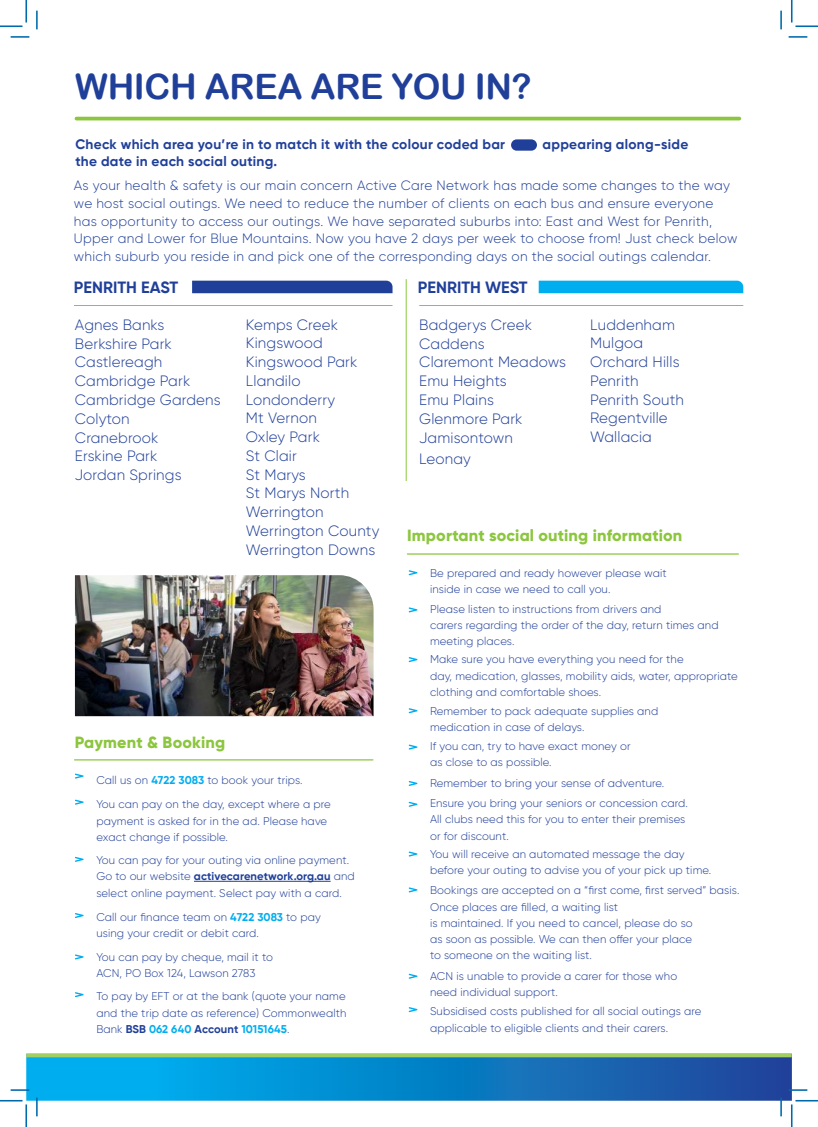
<style>
.page{position:relative;width:818px;height:1127px;background:#fff}
.page>*{position:absolute;margin:0;border:0;box-sizing:border-box;transform-origin:0 0}
.t1{font:35px "Arial Rounded MT Bold";letter-spacing:-.01em;color:#203f99}
.t2{font:800 16.25px "Gilroy";letter-spacing:.01em;color:#8cc63e}
.t3{font:700 16.25px "Gilroy";color:#203f99}
.t4{font:300 15px/18.8px "Gilroy";letter-spacing:.01em;color:#203f99}
.t5{font:700 13.75px "Gilroy";letter-spacing:.02em;color:#203f99}
.t6{font:300 13.5px/17.5px "Gilroy";letter-spacing:.02em;color:#203f99}
.t7{font:300 11.25px/16.2px "Gilroy";letter-spacing:.01em;color:#203f99}
.s1{font-weight:700;color:#00adef}
.s2{font-weight:700}
</style>
<div class="page">
<div style="left:511px;top:139px;width:26px;height:12px;background:#203f99;border-radius:6px"></div>
<hr style="left:76px;top:117px;width:663px;height:3px;background:#8cc63e">
<img style="left:26px;top:1056px;width:766px;height:44px">
<hr style="left:26px;top:1053px;width:766px;height:3px;background:#a3cf62">
<hr style="left:406px;top:279px;width:1px;height:202px;background:#8cc63e">
<hr style="left:74px;top:305px;width:318px;height:1px;background:#8cc63e">
<svg style="left:539px;top:280px;width:204px;height:13px;background:#0db2ef"></svg>
<svg style="left:192px;top:280px;width:200px;height:13px;background:#2b499e"></svg>
<hr style="left:419px;top:305px;width:324px;height:1px;background:#8cc63e">
<hr style="left:194px;top:880px;width:137px;height:1px;background:#203f99">
<hr style="left:75px;top:759px;width:298px;height:1px;background:#8cc63e">
<hr style="left:407px;top:553px;width:331px;height:1px;background:#8cc63e">
<svg style="left:75px;top:773px;width:9px;height:5px"></svg>
<svg style="left:75px;top:799px;width:9px;height:5px"></svg>
<svg style="left:75px;top:856px;width:9px;height:5px"></svg>
<svg style="left:75px;top:913px;width:9px;height:4px"></svg>
<svg style="left:75px;top:954px;width:9px;height:5px"></svg>
<svg style="left:75px;top:992px;width:9px;height:4px"></svg>
<svg style="left:409px;top:570px;width:8px;height:5px"></svg>
<svg style="left:409px;top:607px;width:8px;height:5px"></svg>
<svg style="left:409px;top:657px;width:8px;height:5px"></svg>
<svg style="left:409px;top:708px;width:8px;height:5px"></svg>
<svg style="left:409px;top:781px;width:8px;height:4px"></svg>
<svg style="left:409px;top:851px;width:8px;height:5px"></svg>
<svg style="left:409px;top:744px;width:8px;height:5px"></svg>
<svg style="left:409px;top:887px;width:8px;height:5px"></svg>
<svg style="left:409px;top:973px;width:8px;height:5px"></svg>
<svg style="left:409px;top:1007px;width:8px;height:4px"></svg>
<svg style="left:409px;top:801px;width:8px;height:5px"></svg>
<img style="left:75px;top:575px;width:298px;height:141px">
<svg style="left:11px;top:36px;width:18px;height:2px"></svg>
<svg style="left:788px;top:36px;width:19px;height:2px"></svg>
<svg style="left:11px;top:1088px;width:18px;height:2px"></svg>
<svg style="left:788px;top:1088px;width:19px;height:2px"></svg>
<svg style="left:36px;top:11px;width:2px;height:18px"></svg>
<svg style="left:36px;top:1097px;width:2px;height:18px"></svg>
<svg style="left:780px;top:11px;width:2px;height:18px"></svg>
<svg style="left:780px;top:1097px;width:2px;height:18px"></svg>
<hr style="left:0;top:25px;width:23px;height:2px;background:#0069ab">
<hr style="left:795px;top:25px;width:23px;height:2px;background:#0069ab">
<hr style="left:0;top:1099px;width:23px;height:2px;background:#0069ab">
<hr style="left:795px;top:1099px;width:23px;height:2px;background:#0069ab">
<hr style="left:25px;top:0;width:2px;height:22px;background:#0069ab">
<hr style="left:25px;top:1104px;width:2px;height:22px;background:#0069ab">
<svg style="left:791px;top:0;width:1px;height:22px"></svg>
<svg style="left:791px;top:1104px;width:1px;height:22px"></svg>
<h1 class="t1" style="left:75px;top:74px;width:458px">WHICH AREA ARE YOU IN?</h1>
<p class="t5" style="left:75px;top:138px;width:431px">Check which area you’re in to match it with the colour coded bar</p>
<p class="t5" style="left:542px;top:138px;width:147px">appearing along-side</p>
<p class="t5" style="left:75px;top:154px;width:203px">the date in each social outing.</p>
<p class="t6" style="left:74px;top:178px;width:665px">As your health &amp; safety is our main concern Active Care Network has made some changes to the way we host social outings. We need to reduce the number of clients on each bus and ensure everyone has opportunity to access our outings. We have separated suburbs into: East and West for Penrith, Upper and Lower for Blue Mountains. Now you have 2 days per week to choose from! Just check below which suburb you reside in and pick one of the corresponding days on the social outings calendar.</p>
<h2 class="t3" style="left:74px;top:280px;width:106px">PENRITH EAST</h2>
<h2 class="t3" style="left:418px;top:280px;width:111px">PENRITH WEST</h2>
<h3 class="t4" style="left:419px;top:316px;width:148px">Badgerys Creek<br>Caddens<br>Claremont Meadows<br>Emu Heights<br>Emu Plains<br>Glenmore Park<br>Jamisontown</h3>
<h3 class="t4" style="left:419px;top:450px;width:53px">Leonay</h3>
<h3 class="t4" style="left:75px;top:316px;width:147px">Agnes Banks<br>Berkshire Park<br>Castlereagh<br>Cambridge Park<br>Cambridge Gardens<br>Colyton<br>Cranebrook<br>Erskine Park<br>Jordan Springs</h3>
<h3 class="t4" style="left:246px;top:316px;width:135px">Kemps Creek<br>Kingswood<br>Kingswood Park<br>Llandilo<br>Londonderry<br>Mt Vernon<br>Oxley Park<br>St Clair<br>St Marys<br>St Marys North<br>Werrington<br>Werrington County<br>Werrington Downs</h3>
<h3 class="t4" style="left:590px;top:316px;width:95px">Luddenham<br>Mulgoa<br>Orchard Hills<br>Penrith<br>Penrith South<br>Regentville<br>Wallacia</h3>
<h2 class="t2" style="left:407px;top:528px;width:276px">Important social outing information</h2>
<h2 class="t2" style="left:75px;top:735px;width:152px">Payment &amp; Booking</h2>
<p class="t7" style="left:96px;top:768px;width:236px;line-height:24.4px">Call us on <span class="s1">4722 3083</span> to book your trips.<br>You can pay on the day, except where a pre</p>
<p class="t7" style="left:96px;top:813px;width:232px">payment is asked for in the ad. Please have exact change if possible.</p>
<p class="t7" style="left:96px;top:852px;width:260px">You can pay for your outing via online payment.<br>Go to our website <span class="s2">activecarenetwork.org.au</span> and select online payment. Select pay with a card.</p>
<p class="t7" style="left:96px;top:909px;width:226px">Call our finance team on <span class="s1">4722 3083</span> to pay using your credit or debit card.</p>
<p class="t7" style="left:96px;top:949px;width:178px">You can pay by cheque, mail it to<br>ACN, PO Box 124, Lawson 2783</p>
<p class="t7" style="left:96px;top:988px;width:252px;text-align:justify">To pay by EFT or at the bank (quote your name and the trip date as reference) Commonwealth Bank <span class="s2">BSB</span> <span class="s1">062 640</span> <span class="s2">Account</span> <span class="s1">10151645</span>.</p>
<p class="t7" style="left:430px;top:565px;width:238px">Be prepared and ready however please wait inside in case we need to call you.</p>
<p class="t7" style="left:430px;top:601px;width:290px">Please listen to instructions from drivers and<br>carers regarding the order of the day, return times and meeting places.</p>
<p class="t7" style="left:430px;top:651px;width:309px">Make sure you have everything you need for the<br>day, medication, glasses, mobility aids, water, appropriate clothing and comfortable shoes.</p>
<p class="t7" style="left:430px;top:703px;width:230px">Remember to pack adequate supplies and medication in case of delays.</p>
<p class="t7" style="left:430px;top:738px;width:202px">If you can, try to have exact money or as close to as possible.</p>
<p class="t7" style="left:430px;top:773px;width:259px;line-height:20.5px">Remember to bring your sense of adventure.<br>Ensure you bring your seniors or concession card.</p>
<p class="t7" style="left:430px;top:811px;width:257px">All clubs need this for you to enter their premises or for discount.</p>
<p class="t7" style="left:430px;top:846px;width:283px">You will receive an automated message the day before your outing to advise you of your pick up time.</p>
<p class="t7" style="left:430px;top:882px;width:311px">Bookings are accepted on a “first come, first served” basis.<br>Once places are filled, a waiting list<br>is maintained. If you need to cancel, please do so<br>as soon as possible. We can then offer your place<br>to someone on the waiting list.</p>
<p class="t7" style="left:430px;top:968px;width:249px">ACN is unable to provide a carer for those who need individual support.</p>
<p class="t7" style="left:430px;top:1003px;width:273px">Subsidised costs published for all social outings are applicable to eligible clients and their carers.</p>
</div>
